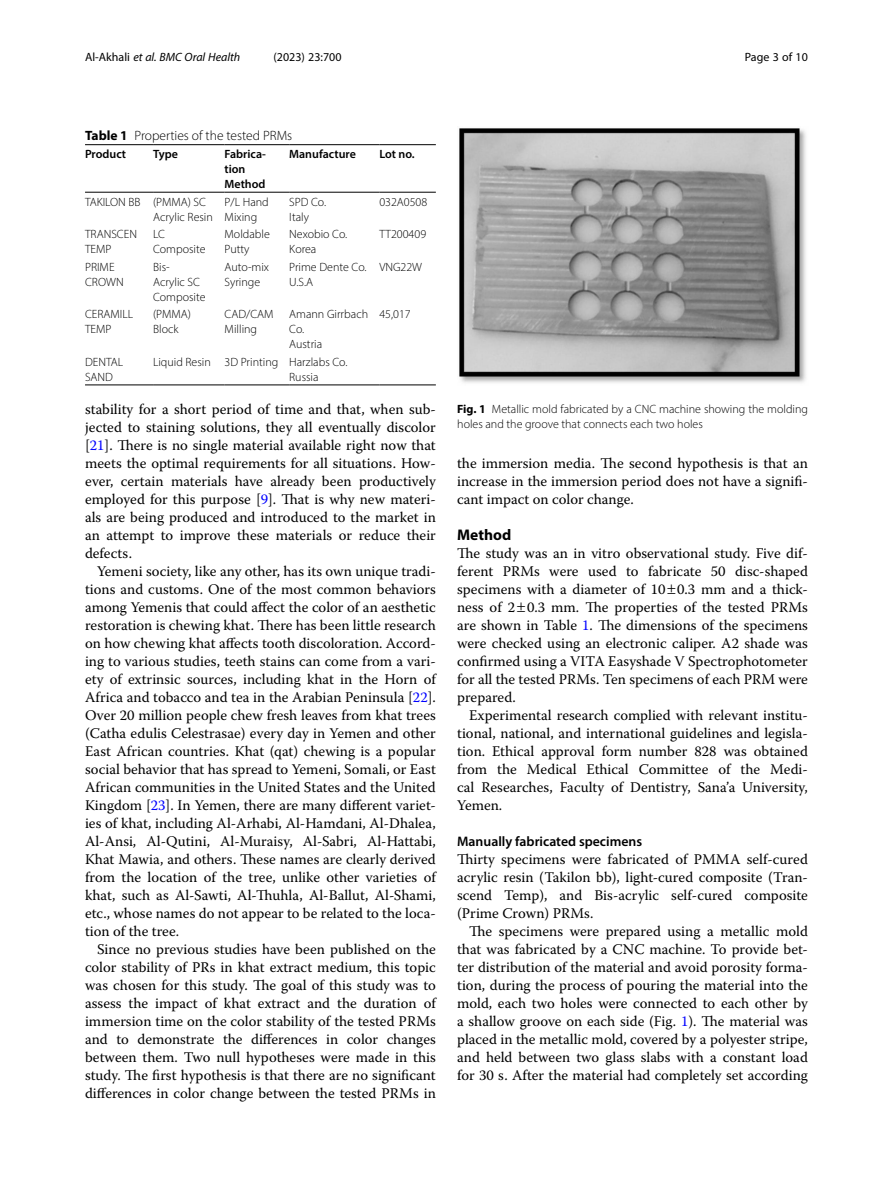
<style>
.page{position:relative;width:893px;height:1191px;background:#fff}
.page>*{position:absolute;margin:0;border:0;box-sizing:border-box;transform-origin:0 0}
.Head_1{font:700 15.45px "Myriad Pro";color:#000}
.Body_Text_Indent{font:14.7px/18px "Warnock Pro";color:#000;text-align:justify}
.Body_Text{font:14.7px/18px "Warnock Pro";color:#000;text-align:justify}
.Head_2{font:600 13.8px "Myriad Pro";color:#000}
.Table_Caption{font:300 13.5px "Myriad Pro";color:#000}
.Table_Body{font:300 12px/15px "Myriad Pro";color:#000}
.Figure_Caption{font:300 12px/15px "Myriad Pro";color:#000}
.Table_Head{font:600 12px/15px "Myriad Pro";color:#000}
.t1{font:italic 12px "Myriad Pro";color:#000}
.t2{font:12px "Myriad Pro";color:#000}
.s1{font-style:normal}
.s2{font-weight:700}
.s3{color:#00f}
</style>
<div class="page">
<hr style="left:85px;top:192px;width:68px;height:1px;background:#000">
<hr style="left:153px;top:144px;width:72px;height:1px;background:#000">
<hr style="left:153px;top:192px;width:72px;height:1px;background:#000">
<hr style="left:225px;top:144px;width:64px;height:1px;background:#000">
<hr style="left:225px;top:192px;width:64px;height:1px;background:#000">
<hr style="left:289px;top:144px;width:90px;height:1px;background:#000">
<hr style="left:289px;top:192px;width:90px;height:1px;background:#000">
<hr style="left:379px;top:144px;width:57px;height:1px;background:#000">
<hr style="left:379px;top:192px;width:57px;height:1px;background:#000">
<hr style="left:85px;top:385px;width:68px;height:1px;background:#000">
<hr style="left:153px;top:385px;width:72px;height:1px;background:#000">
<hr style="left:225px;top:385px;width:64px;height:1px;background:#000">
<hr style="left:289px;top:385px;width:90px;height:1px;background:#000">
<hr style="left:379px;top:385px;width:57px;height:1px;background:#000">
<hr style="left:85px;top:144px;width:68px;height:1px;background:#000">
<img style="left:459px;top:128px;width:347px;height:255px">
<p class="t1" style="left:85px;top:50px;width:157px"><span class="s1">Al-Akhali</span> et al. BMC Oral Health</p>
<p class="t2" style="left:273px;top:50px;width:70px">(2023) 23:700</p>
<p class="t2" style="left:745px;top:50px;width:65px">Page 3 of 10</p>
<p class="Table_Caption" style="left:85px;top:128px;width:209px"><span class="s2">Table 1</span> Properties of the tested PRMs</p>
<p class="Table_Head" style="left:85px;top:146px;width:43px">Product</p>
<p class="Table_Head" style="left:153px;top:146px;width:26px">Type</p>
<p class="Table_Head" style="left:225px;top:146px;width:43px">Fabrica&shy;tion<br>Method</p>
<p class="Table_Head" style="left:289px;top:146px;width:68px">Manufacture</p>
<p class="Table_Head" style="left:379px;top:146px;width:37px">Lot no.</p>
<p class="Table_Body" style="left:85px;top:194px;width:57px">TAKILON BB</p>
<p class="Table_Body" style="left:153px;top:194px;width:61px">(PMMA) SC<br>Acrylic Resin</p>
<p class="Table_Body" style="left:225px;top:194px;width:46px">P/L Hand<br>Mixing</p>
<p class="Table_Body" style="left:289px;top:194px;width:39px">SPD Co.</p>
<p class="Table_Body" style="left:379px;top:194px;width:50px">032A0508</p>
<p class="Table_Body" style="left:289px;top:209px;width:21px">Italy</p>
<p class="Table_Body" style="left:85px;top:226px;width:53px">TRANSCEN<br>TEMP</p>
<p class="Table_Body" style="left:153px;top:226px;width:13px">LC</p>
<p class="Table_Body" style="left:153px;top:241px;width:54px">Composite</p>
<p class="Table_Body" style="left:225px;top:226px;width:47px">Moldable<br>Putty</p>
<p class="Table_Body" style="left:289px;top:226px;width:60px">Nexobio Co.</p>
<p class="Table_Body" style="left:289px;top:241px;width:29px">Korea</p>
<p class="Table_Body" style="left:85px;top:259px;width:40px">PRIME<br>CROWN</p>
<p class="Table_Body" style="left:153px;top:259px;width:54px">Bis-<br>Acrylic SC<br>Composite</p>
<p class="Table_Body" style="left:225px;top:259px;width:46px">Auto-mix</p>
<p class="Table_Body" style="left:225px;top:274px;width:37px">Syringe</p>
<p class="Table_Body" style="left:289px;top:259px;width:79px">Prime Dente Co.</p>
<p class="Table_Body" style="left:289px;top:274px;width:25px">U.S.A</p>
<p class="Table_Body" style="left:85px;top:306px;width:50px">CERAMILL<br>TEMP</p>
<p class="Table_Body" style="left:153px;top:306px;width:39px">(PMMA)<br>Block</p>
<p class="Table_Body" style="left:225px;top:306px;width:50px">CAD/CAM<br>Milling</p>
<p class="Table_Body" style="left:289px;top:306px;width:80px">Amann Girrbach<br>Co.</p>
<p class="Table_Body" style="left:289px;top:336px;width:35px">Austria</p>
<p class="Table_Body" style="left:85px;top:354px;width:40px">DENTAL<br>SAND</p>
<p class="Table_Body" style="left:153px;top:354px;width:59px">Liquid Resin</p>
<p class="Table_Body" style="left:225px;top:354px;width:55px">3D Printing</p>
<p class="Table_Body" style="left:289px;top:354px;width:60px">Harzlabs Co.</p>
<p class="Table_Body" style="left:289px;top:369px;width:31px">Russia</p>
<p class="Table_Body" style="left:379px;top:226px;width:48px">TT200409</p>
<p class="Table_Body" style="left:379px;top:259px;width:44px">VNG22W</p>
<p class="Table_Body" style="left:379px;top:306px;width:33px">45,017</p>
<p class="Body_Text_Indent" style="left:85px;top:400px;width:352px">stability for a short period of time and that, when sub&shy;jected to staining solutions, they all eventually discolor [<span class="s3">21</span>]. There is no single material available right now that meets the optimal requirements for all situations. How&shy;ever, certain materials have already been productively employed for this purpose [<span class="s3">9</span>]. That is why new materi&shy;als are being produced and introduced to the market in an attempt to improve these materials or reduce their defects.</p>
<p class="Body_Text_Indent" style="left:85px;top:562px;width:352px;text-indent:12px">Yemeni society, like any other, has its own unique tradi&shy;tions and customs. One of the most common behaviors among Yemenis that could affect the color of an aesthetic restoration is chewing khat. There has been little research on how chewing khat affects tooth discoloration. Accord&shy;ing to various studies, teeth stains can come from a vari&shy;ety of extrinsic sources, including khat in the Horn of Africa and tobacco and tea in the Arabian Peninsula [<span class="s3">22</span>].<br>Over 20 million people chew fresh leaves from khat trees (Catha edulis Celestrasae) every day in Yemen and other East African countries. Khat (qat) chewing is a popular social behavior that has spread to Yemeni, Somali, or East African communities in the United States and the United Kingdom [<span class="s3">23</span>]. In Yemen, there are many different variet&shy;ies of khat, including Al-Arhabi, Al-Hamdani, Al-Dhalea, Al-Ansi, Al-Qutini, Al-Muraisy, Al-Sabri, Al-Hattabi, Khat Mawia, and others. These names are clearly derived from the location of the tree, unlike other varieties of khat, such as Al-Sawti, Al-Thuhla, Al-Ballut, Al-Shami, etc., whose names do not appear to be related to the loca&shy;tion of the tree.</p>
<p class="Body_Text_Indent" style="left:85px;top:940px;width:352px;text-indent:12px">Since no previous studies have been published on the color stability of PRs in khat extract medium, this topic was chosen for this study. The goal of this study was to assess the impact of khat extract and the duration of immersion time on the color stability of the tested PRMs and to demonstrate the differences in color changes between them. Two null hypotheses were made in this study. The first hypothesis is that there are no significant differences in color change between the tested PRMs in</p>
<p class="Figure_Caption" style="left:457px;top:401px;width:352px"><span class="s2">Fig. 1</span> Metallic mold fabricated by a CNC machine showing the molding holes and the groove that connects each two holes</p>
<p class="Body_Text_Indent" style="left:457px;top:454px;width:352px">the immersion media. The second hypothesis is that an increase in the immersion period does not have a signifi&shy;cant impact on color change.</p>
<p class="Head_1" style="left:457px;top:525px;width:56px">Method</p>
<p class="Body_Text" style="left:457px;top:544px;width:352px">The study was an in vitro observational study. Five dif&shy;ferent PRMs were used to fabricate 50 disc-shaped specimens with a diameter of 10 0.3 mm and a thick&shy;ness of 2 0.3 mm. The properties of the tested PRMs are shown in Table <span class="s3">1</span>. The dimensions of the specimens were checked using an electronic caliper. A2 shade was confirmed using a VITA Easyshade V Spectrophotometer for all the tested PRMs. Ten specimens of each PRM were prepared.</p>
<p class="Body_Text_Indent" style="left:457px;top:706px;width:352px;text-indent:12px">Experimental research complied with relevant institu&shy;tional, national, and international guidelines and legisla&shy;tion. Ethical approval form number 828 was obtained from the Medical Ethical Committee of the Medi&shy;cal Researches, Faculty of Dentistry, Sana’a University, Yemen.</p>
<p class="Head_2" style="left:457px;top:833px;width:187px">Manually fabricated specimens</p>
<p class="Body_Text" style="left:457px;top:850px;width:352px">Thirty specimens were fabricated of PMMA self-cured acrylic resin (Takilon bb), light-cured composite (Tran&shy;scend Temp), and Bis-acrylic self-cured composite (Prime Crown) PRMs.</p>
<p class="Body_Text_Indent" style="left:457px;top:922px;width:352px;text-indent:12px">The specimens were prepared using a metallic mold that was fabricated by a CNC machine. To provide bet&shy;ter distribution of the material and avoid porosity forma&shy;tion, during the process of pouring the material into the mold, each two holes were connected to each other by a shallow groove on each side (Fig. <span class="s3">1</span>). The material was placed in the metallic mold, covered by a polyester stripe, and held between two glass slabs with a constant load for 30 s. After the material had completely set according</p>
</div>
